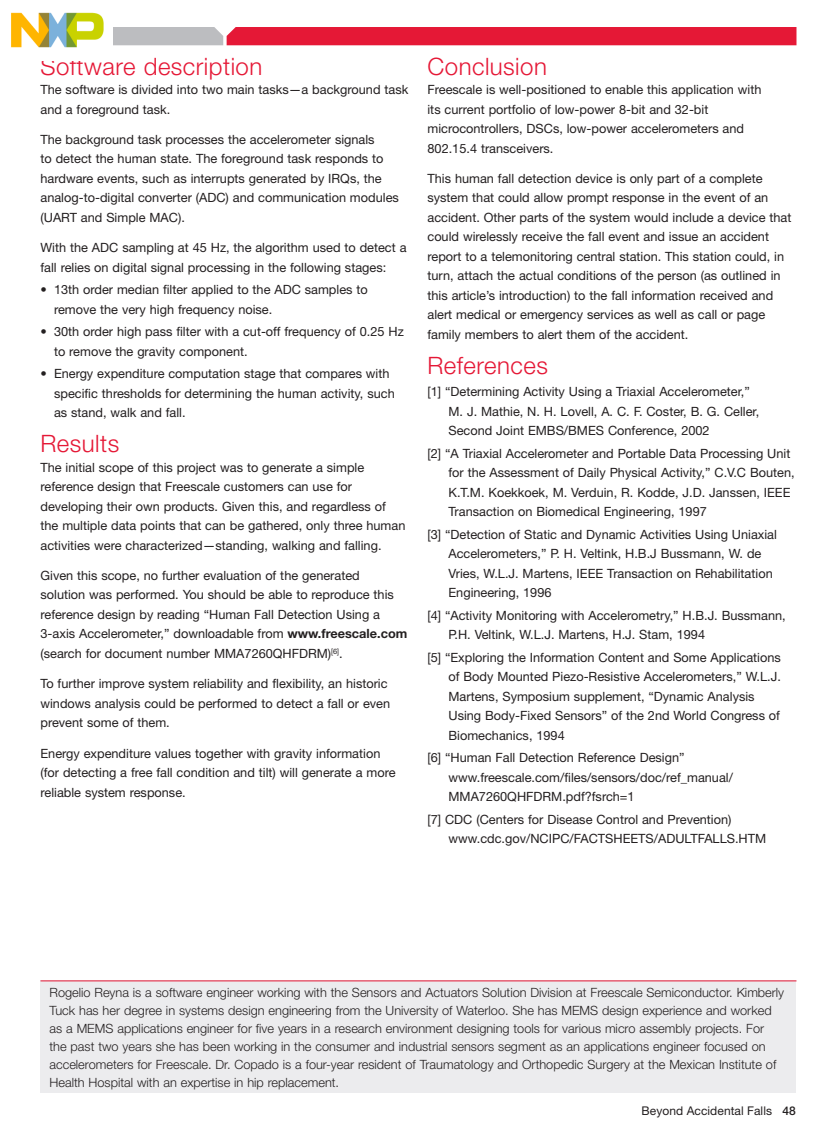
<style>
.page{position:relative;width:837px;height:1148px;background:#fff}
.page>*{position:absolute;margin:0;border:0;box-sizing:border-box;transform-origin:0 0}
.t1{font:300 24px "Helvetica Neue LT Pro";letter-spacing:.02em;color:#e51836}
.t2{font:12.75px/19.5px "Helvetica Neue LT Pro";color:#231f20}
.t3{font:300 12.75px/18px "Helvetica Neue LT Pro";color:#231f20}
.t4{font:12px "Helvetica Neue LT Pro";letter-spacing:.005em;color:#231f20}
.s1{font-weight:700}
.s2{font-weight:500}
</style>
<div class="page">
<svg style="left:113px;top:27px;width:683px;height:18px;background:#de344e"></svg>
<div style="left:40px;top:980px;width:756px;height:113px;background:#ececee"></div>
<hr style="left:40px;top:980px;width:756px;height:1px;background:#e51836">
<img style="left:11px;top:12px;width:93px;height:36px">
<h1 class="t1" style="left:40px;top:51px;width:223px">Software description</h1>
<p class="t2" style="left:40px;top:79px;width:369px">The software is divided into two main tasks—a background task and a foreground task.</p>
<p class="t2" style="left:40px;top:129px;width:360px">The background task processes the accelerometer signals<br>to detect the human state. The foreground task responds to hardware events, such as interrupts generated by IRQs, the analog-to-digital converter (ADC) and communication modules (UART and Simple MAC).</p>
<p class="t2" style="left:40px;top:237px;width:368px">With the ADC sampling at 45 Hz, the algorithm used to detect a fall relies on digital signal processing in the following stages:</p>
<p class="t2" style="left:54px;top:279px;width:315px;text-indent:-14px">• 13th order median filter applied to the ADC samples to remove the very high frequency noise.</p>
<p class="t2" style="left:54px;top:321px;width:351px;text-indent:-14px">• 30th order high pass filter with a cut-off frequency of 0.25 Hz to remove the gravity component.</p>
<p class="t2" style="left:54px;top:363px;width:342px;text-indent:-14px">• Energy expenditure computation stage that compares with specific thresholds for determining the human activity, such as stand, walk and fall.</p>
<h1 class="t1" style="left:40px;top:429px;width:80px">Results</h1>
<p class="t2" style="left:40px;top:457px;width:366px">The initial scope of this project was to generate a simple reference design that Freescale customers can use for developing their own products. Given this, and regardless of the multiple data points that can be gathered, only three human activities were characterized—standing, walking and falling.</p>
<p class="t2" style="left:40px;top:565px;width:368px">Given this scope, no further evaluation of the generated solution was performed. You should be able to reproduce this reference design by reading “Human Fall Detection Using a 3-axis Accelerometer,” downloadable from <span class="s1">www.freescale.com </span>(search for document number MMA7260QHFDRM)<sup>[6]</sup>.</p>
<p class="t2" style="left:41px;top:673px;width:351px">To further improve system reliability and flexibility, an historic windows analysis could be performed to detect a fall or even prevent some of them.</p>
<p class="t2" style="left:41px;top:743px;width:357px">Energy expenditure values together with gravity information (for detecting a free fall condition and tilt) will generate a more reliable system response.</p>
<h1 class="t1" style="left:428px;top:51px;width:121px">Conclusion</h1>
<p class="t2" style="left:428px;top:79px;width:336px">Freescale is well-positioned to enable this application with its current portfolio of low-power 8-bit and 32-bit microcontrollers, DSCs, low-power accelerometers and 802.15.4 transceivers.</p>
<p class="t2" style="left:428px;top:168px;width:365px">This human fall detection device is only part of a complete system that could allow prompt response in the event of an accident. Other parts of the system would include a device that could wirelessly receive the fall event and issue an accident report to a telemonitoring central station. This station could, in turn, attach the actual conditions of the person (as outlined in this article’s introduction) to the fall information received and alert medical or emergency services as well as call or page family members to alert them of the accident.</p>
<h1 class="t1" style="left:428px;top:350px;width:122px">References</h1>
<p class="t2" style="left:448px;top:382px;width:312px;text-indent:-21px">[1] “Determining Activity Using a Triaxial Accelerometer,”<br>M. J. Mathie, N. H. Lovell, A. C. F. Coster, B. G. Celler,<br>Second Joint EMBS/BMES Conference, 2002</p>
<p class="t2" style="left:448px;top:443px;width:348px;text-indent:-21px">[2] “A Triaxial Accelerometer and Portable Data Processing Unit for the Assessment of Daily Physical Activity,” C.V.C Bouten, K.T.M. Koekkoek, M. Verduin, R. Kodde, J.D. Janssen, IEEE Transaction on Biomedical Engineering, 1997</p>
<p class="t2" style="left:448px;top:524px;width:330px;text-indent:-21px">[3] “Detection of Static and Dynamic Activities Using Uniaxial Accelerometers,” P. H. Veltink, H.B.J Bussmann, W. de Vries, W.L.J. Martens, IEEE Transaction on Rehabilitation Engineering, 1996</p>
<p class="t2" style="left:448px;top:605px;width:339px;text-indent:-21px">[4] “Activity Monitoring with Accelerometry,” H.B.J. Bussmann,<br>P.H. Veltink, W.L.J. Martens, H.J. Stam, 1994</p>
<p class="t2" style="left:448px;top:647px;width:334px;text-indent:-21px">[5] “Exploring the Information Content and Some Applications of Body Mounted Piezo-Resistive Accelerometers,” W.L.J.<br>Martens, Symposium supplement, “Dynamic Analysis Using Body-Fixed Sensors” of the 2nd World Congress of Biomechanics, 1994</p>
<p class="t2" style="left:448px;top:747px;width:286px;text-indent:-21px">[6] “Human Fall Detection Reference Design” www.freescale.com/files/sensors/doc/ref_manual/<br>MMA7260QHFDRM.pdf?fsrch=1</p>
<p class="t2" style="left:448px;top:809px;width:319px;text-indent:-21px">[7] CDC (Centers for Disease Control and Prevention) www.cdc.gov/NCIPC/FACTSHEETS/ADULTFALLS.HTM</p>
<p class="t3" style="left:50px;top:982px;width:736px">Rogelio Reyna is a software engineer working with the Sensors and Actuators Solution Division at Freescale Semiconductor. Kimberly Tuck has her degree in systems design engineering from the University of Waterloo. She has MEMS design experience and worked as a MEMS applications engineer for five years in a research environment designing tools for various micro assembly projects. For the past two years she has been working in the consumer and industrial sensors segment as an applications engineer focused on accelerometers for Freescale. Dr. Copado is a four-year resident of Traumatology and Orthopedic Surgery at the Mexican Institute of Health Hospital with an expertise in hip replacement.</p>
<p class="t4" style="left:642px;top:1103px;width:156px">Beyond Accidental Falls <span class="s2">48</span></p>
</div>
